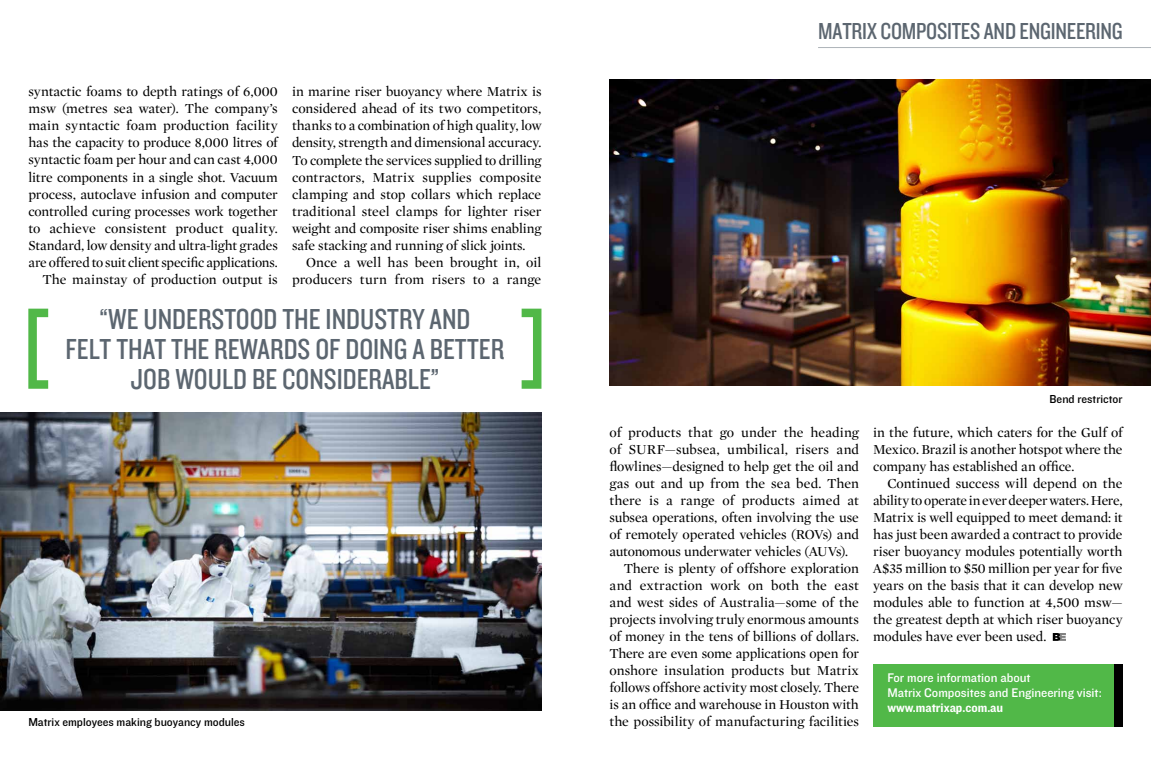
<style>
.page{position:relative;width:1151px;height:783px;background:#fff}
.page>*{position:absolute;margin:0;border:0;box-sizing:border-box;transform-origin:0 0}
.t1{font:30px/30px "Knockout HTF29 Junior Liteweight";color:#5c6670;text-align:center}
.t2{font:24px "Knockout HTF29 Junior Liteweight";letter-spacing:-.01em;color:#5c6670}
.t3{font:14px/17px "Mercury Display Roman";letter-spacing:-.005em;color:#000;text-align:justify}
.t4{font:13px/15px "Knockout HTF31 Junior Middlewt";color:#fff}
.t5{font:13px "Knockout HTF51 Middleweight";color:#fff}
.t6{font:12px "Knockout HTF31 Junior Middlewt";color:#000}
</style>
<div class="page">
<img style="left:609px;top:79px;width:542px;height:306px">
<img style="left:0;top:412px;width:541px;height:297px">
<svg style="left:1053px;top:633px;width:13px;height:7px"></svg>
<hr style="left:818px;top:47px;width:333px;height:1px;background:#adb3b8">
<div style="left:873px;top:663px;width:250px;height:63px;background:#51b848"></div>
<div style="left:1114px;top:663px;width:9px;height:63px;background:#000"></div>
<svg style="left:28px;top:308px;width:20px;height:80px"></svg>
<svg style="left:522px;top:308px;width:19px;height:80px"></svg>
<p class="t3" style="left:28px;top:83px;width:251px;text-align:right">syntactic foams to depth ratings of 6,000 msw (metres sea water). The company’s main syntactic foam production facility has the capacity to produce 8,000 litres of syntactic foam per hour and can cast 4,000 litre components in a single shot. Vacuum process, autoclave infusion and computer controlled curing processes work together to achieve consistent product quality.<br>Standard, low density and ultra-light grades are offered to suit client specific applications.<br>The mainstay of production output is</p>
<p class="t3" style="left:292px;top:83px;width:251px">in marine riser buoyancy where Matrix is considered ahead of its two competitors, thanks to a combination of high quality, low density, strength and dimensional accuracy.<br>To complete the services supplied to drilling contractors, Matrix supplies composite clamping and stop collars which replace traditional steel clamps for lighter riser weight and composite riser shims enabling safe stacking and running of slick joints.</p>
<p class="t3" style="left:292px;top:253px;width:251px;text-align:right">Once a well has been brought in, oil producers turn from risers to a range</p>
<h1 class="t1" style="left:66px;top:304px;width:440px">“WE UNDERSTOOD THE INDUSTRY AND<br>FELT THAT THE REWARDS OF DOING A BETTER<br>JOB WOULD BE CONSIDERABLE”</h1>
<p class="t6" style="left:28px;top:715px;width:218px">Matrix employees making buoyancy modules</p>
<h2 class="t2" style="left:818px;top:18px;width:306px">MATRIX COMPOSITES AND ENGINEERING</h2>
<p class="t3" style="left:609px;top:423px;width:251px">of products that go under the heading</p>
<p class="t3" style="left:609px;top:440px;width:251px">of SURF—subsea, umbilical, risers and</p>
<p class="t3" style="left:609px;top:457px;width:251px">flowlines—designed to help get the oil and</p>
<p class="t3" style="left:609px;top:474px;width:251px">gas out and up from the sea bed. Then</p>
<p class="t3" style="left:609px;top:491px;width:251px">there is a range of products aimed at</p>
<p class="t3" style="left:609px;top:508px;width:251px">subsea operations, often involving the use</p>
<p class="t3" style="left:609px;top:525px;width:251px">of remotely operated vehicles (ROVs) and</p>
<p class="t3" style="left:609px;top:542px;width:240px">autonomous underwater vehicles (AUVs).</p>
<p class="t3" style="left:624px;top:559px;width:237px">There is plenty of offshore exploration</p>
<p class="t3" style="left:609px;top:576px;width:251px">and extraction work on both the east</p>
<p class="t3" style="left:609px;top:593px;width:251px">and west sides of Australia—some of the</p>
<p class="t3" style="left:609px;top:610px;width:251px">projects involving truly enormous amounts</p>
<p class="t3" style="left:609px;top:627px;width:251px">of money in the tens of billions of dollars.</p>
<p class="t3" style="left:609px;top:644px;width:251px">There are even some applications open for</p>
<p class="t3" style="left:609px;top:661px;width:251px">onshore insulation products but Matrix</p>
<p class="t3" style="left:609px;top:678px;width:251px">follows offshore activity most closely. There</p>
<p class="t3" style="left:609px;top:695px;width:251px">is an office and warehouse in Houston with</p>
<p class="t3" style="left:609px;top:712px;width:251px">the possibility of manufacturing facilities</p>
<p class="t6" style="left:1049px;top:392px;width:75px">Bend restrictor</p>
<p class="t3" style="left:873px;top:423px;width:251px">in the future, which caters for the Gulf of Mexico. Brazil is another hotspot where the company has established an office.</p>
<p class="t3" style="left:873px;top:474px;width:251px;text-indent:14px">Continued success will depend on the ability to operate in ever deeper waters. Here, Matrix is well equipped to meet demand: it has just been awarded a contract to provide riser buoyancy modules potentially worth A$35 million to $50 million per year for five years on the basis that it can develop new modules able to function at 4,500 msw— the greatest depth at which riser buoyancy modules have ever been used.</p>
<p class="t4" style="left:887px;top:670px;width:216px">For more information about<br>Matrix Composites and Engineering visit:</p>
<p class="t5" style="left:887px;top:700px;width:117px">www.matrixap.com.au</p>
</div>
